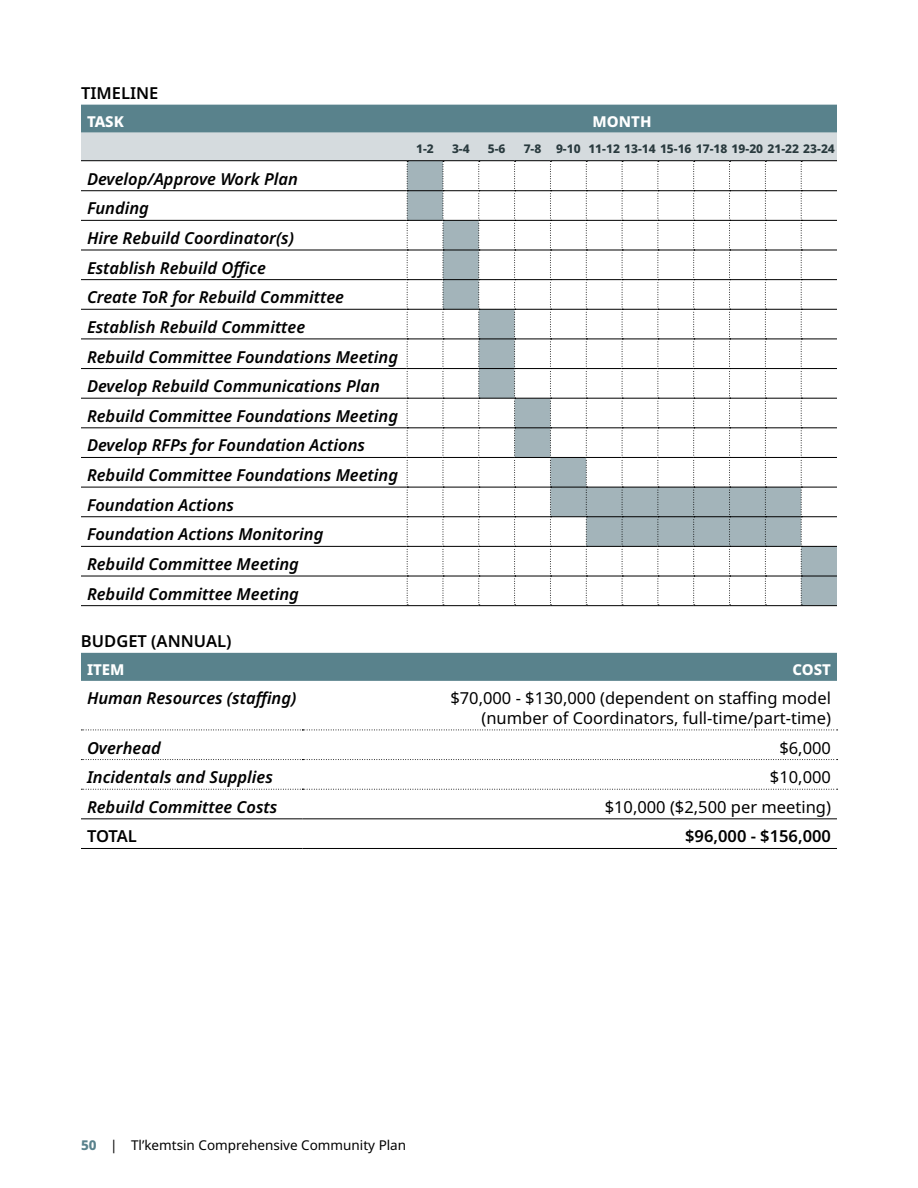
<style>
.page{position:relative;width:918px;height:1188px;background:#fff}
.page>*{position:absolute;margin:0;border:0;box-sizing:border-box;transform-origin:0 0}
.t1{font:italic 600 16.5px/29.7px "Noto Sans";color:#000}
.t2{font:16.5px/19.8px "Noto Sans";color:#000;text-align:right}
.t3{font:600 16.5px "Noto Sans";color:#000}
.t4{font:800 15px "Noto Sans";color:#fff}
.t5{font:13.5px "Noto Sans";color:#000}
.t6{font:800 12px "Noto Sans";color:#293a3e}
.s1{font-weight:800;color:#59828c}
</style>
<div class="page">
<svg style="left:81px;top:105px;width:756px;height:501px"></svg>
<hr style="left:81px;top:160px;width:326px;height:1px;background:#000">
<hr style="left:407px;top:160px;width:36px;height:1px;background:#000">
<hr style="left:443px;top:160px;width:36px;height:1px;background:#000">
<hr style="left:479px;top:160px;width:36px;height:1px;background:#000">
<hr style="left:515px;top:160px;width:35px;height:1px;background:#000">
<hr style="left:550px;top:160px;width:36px;height:1px;background:#000">
<hr style="left:586px;top:160px;width:36px;height:1px;background:#000">
<hr style="left:622px;top:160px;width:36px;height:1px;background:#000">
<hr style="left:658px;top:160px;width:36px;height:1px;background:#000">
<hr style="left:694px;top:160px;width:36px;height:1px;background:#000">
<hr style="left:730px;top:160px;width:35px;height:1px;background:#000">
<hr style="left:765px;top:160px;width:36px;height:1px;background:#000">
<hr style="left:801px;top:160px;width:36px;height:1px;background:#000">
<div style="left:81px;top:653px;width:756px;height:28px;background:#59828c"></div>
<svg style="left:81px;top:730px;width:757px;height:1px"></svg>
<svg style="left:81px;top:759px;width:757px;height:1px"></svg>
<svg style="left:81px;top:789px;width:757px;height:1px"></svg>
<hr style="left:81px;top:848px;width:221px;height:1px;background:#000">
<hr style="left:302px;top:848px;width:535px;height:1px;background:#000">
<hr style="left:81px;top:818px;width:221px;height:1px;background:#000">
<hr style="left:302px;top:818px;width:535px;height:1px;background:#000">
<p class="t3" style="left:81px;top:81px;width:79px">TIMELINE</p>
<p class="t4" style="left:87px;top:110px;width:38px">TASK</p>
<p class="t4" style="left:593px;top:110px;width:60px">MONTH</p>
<p class="t6" style="left:416px;top:140px;width:19px">1-2</p>
<p class="t6" style="left:452px;top:140px;width:19px">3-4</p>
<p class="t6" style="left:488px;top:140px;width:19px">5-6</p>
<p class="t6" style="left:524px;top:140px;width:313px">7-8 9-10 11-12 13-14 15-16 17-18 19-20 21-22 23-24</p>
<p class="t1" style="left:87px;top:164px;width:313px">Develop/Approve Work Plan<br>Funding<br>Hire Rebuild Coordinator(s)<br>Establish Rebuild Office<br>Create ToR for Rebuild Committee<br>Establish Rebuild Committee<br>Rebuild Committee Foundations Meeting<br>Develop Rebuild Communications Plan<br>Rebuild Committee Foundations Meeting<br>Develop RFPs for Foundation Actions<br>Rebuild Committee Foundations Meeting<br>Foundation Actions<br>Foundation Actions Monitoring<br>Rebuild Committee Meeting<br>Rebuild Committee Meeting</p>
<p class="t3" style="left:81px;top:629px;width:152px">BUDGET (ANNUAL)</p>
<p class="t4" style="left:87px;top:658px;width:39px">ITEM</p>
<p class="t4" style="left:792px;top:658px;width:40px">COST</p>
<p class="t1" style="left:87px;top:684px;width:211px">Human Resources (staffing)</p>
<p class="t2" style="left:450px;top:689px;width:382px">$70,000 - $130,000 (dependent on staffing model (number of Coordinators, full-time/part-time)</p>
<p class="t1" style="left:87px;top:733px;width:75px">Overhead</p>
<p class="t2" style="left:779px;top:738px;width:53px">$6,000</p>
<p class="t1" style="left:87px;top:763px;width:187px">Incidentals and Supplies</p>
<p class="t2" style="left:770px;top:768px;width:63px">$10,000</p>
<p class="t1" style="left:87px;top:792px;width:192px">Rebuild Committee Costs</p>
<p class="t2" style="left:605px;top:797px;width:228px">$10,000 ($2,500 per meeting)</p>
<p class="t3" style="left:87px;top:825px;width:52px">TOTAL</p>
<p class="t3" style="left:685px;top:825px;width:147px">$96,000 - $156,000</p>
<p class="t5" style="left:81px;top:1136px;width:327px"><span class="s1">50</span> | Tl’kemtsin Comprehensive Community Plan</p>
</div>
